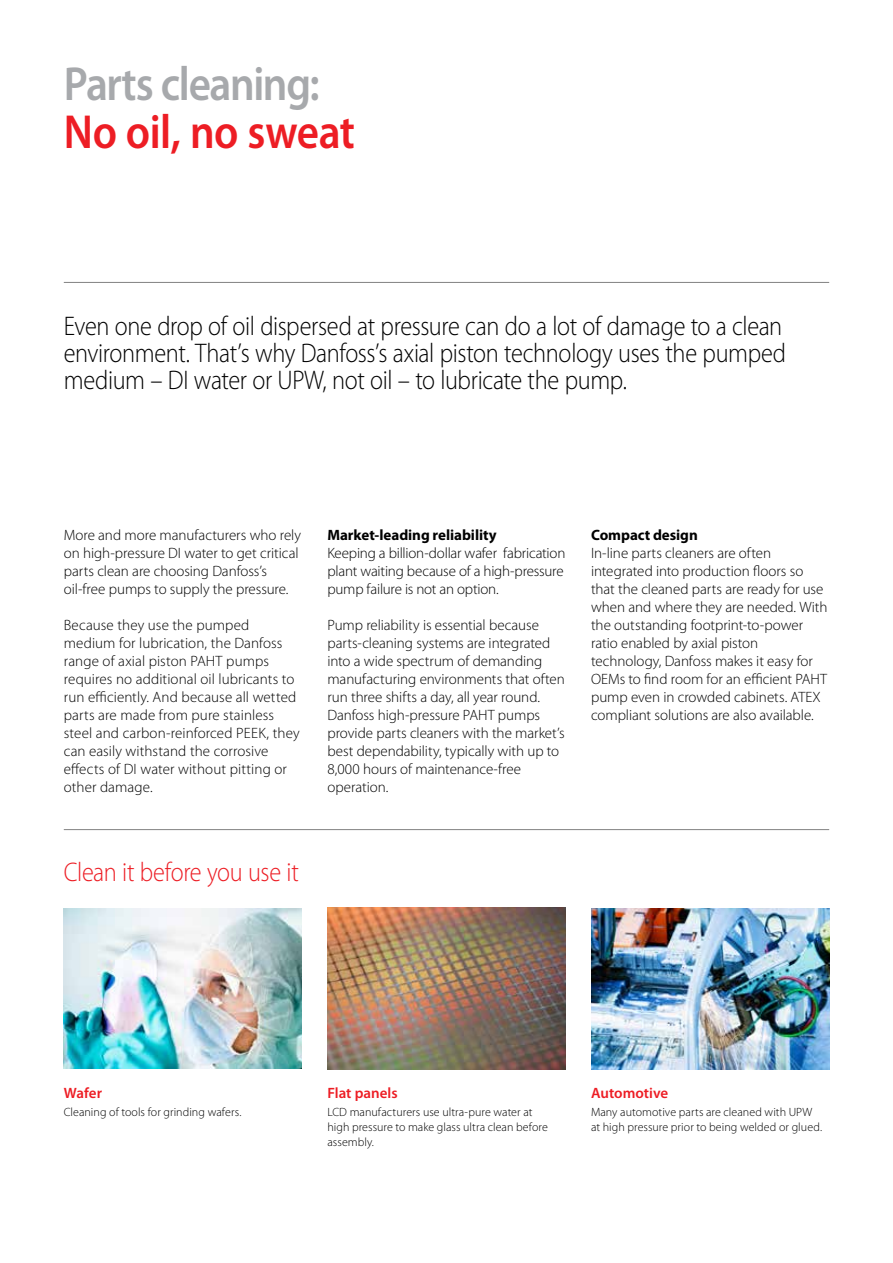
<style>
.page{position:relative;width:893px;height:1263px;background:#fff}
.page>*{position:absolute;margin:0;border:0;box-sizing:border-box;transform-origin:0 0}
.t1{font:600 48px "Myriad Pro";letter-spacing:-.03em;color:#a7a9ac;scale:.9 1}
.t2{font:600 48px "Myriad Pro";letter-spacing:-.01em;color:#ed1d24;scale:.9 1}
.t3{font:300 27px/27px "Myriad Pro";letter-spacing:-.015em;color:#000;scale:.9 1}
.t4{font:300 27px "Myriad Pro";letter-spacing:-.015em;color:#ed1d24;scale:.9 1}
.t5{font:300 15px/18px "Myriad Pro";color:#000}
.t6{font:700 15px "Myriad Pro";letter-spacing:-.005em;color:#000}
.t7{font:600 15px "Myriad Pro";color:#ed1d24}
.t8{font:300 12px/15px "Myriad Pro";letter-spacing:.005em;color:#000}
</style>
<div class="page">
<img style="left:327px;top:908px;width:239px;height:161px">
<hr style="left:64px;top:829px;width:765px;height:1px;background:#000">
<hr style="left:64px;top:282px;width:765px;height:1px;background:#000">
<img style="left:591px;top:908px;width:238px;height:161px">
<img style="left:64px;top:908px;width:238px;height:161px">
<h1 class="t1" style="left:64px;top:57px;width:286px">Parts cleaning:</h1>
<h1 class="t2" style="left:64px;top:105px;width:325px">No oil, no sweat</h1>
<h2 class="t3" style="left:64px;top:313px;width:804px">Even one drop of oil dispersed at pressure can do a lot of damage to a clean environment. That’s why Danfoss’s axial piston technology uses the pumped medium – DI water or UPW, not oil – to lubricate the pump.</h2>
<p class="t5" style="left:64px;top:526px;width:239px">More and more manufacturers who rely on high-pressure DI water to get critical parts clean are choosing Danfoss’s oil-free pumps to supply the pressure.</p>
<p class="t5" style="left:64px;top:616px;width:237px">Because they use the pumped medium for lubrication, the Danfoss range of axial piston PAHT pumps requires no additional oil lubricants to run efficiently. And because all wetted parts are made from pure stainless steel and carbon-reinforced PEEK, they can easily withstand the corrosive effects of DI water without pitting or other damage.</p>
<h2 class="t4" style="left:64px;top:857px;width:263px">Clean it before you use it</h2>
<p class="t6" style="left:327px;top:527px;width:171px">Market-leading reliability</p>
<p class="t5" style="left:327px;top:544px;width:239px;text-align:justify">Keeping a billion-dollar wafer fabrication plant waiting because of a high-pressure pump failure is not an option.</p>
<p class="t5" style="left:327px;top:616px;width:239px">Pump reliability is essential because parts-cleaning systems are integrated into a wide spectrum of demanding manufacturing environments that often run three shifts a day, all year round.<br>Danfoss high-pressure PAHT pumps provide parts cleaners with the market’s best dependability, typically with up to 8,000 hours of maintenance-free operation.</p>
<p class="t6" style="left:591px;top:527px;width:108px">Compact design</p>
<p class="t5" style="left:591px;top:544px;width:238px">In-line parts cleaners are often integrated into production floors so that the cleaned parts are ready for use when and where they are needed. With the outstanding footprint-to-power ratio enabled by axial piston technology, Danfoss makes it easy for OEMs to find room for an efficient PAHT pump even in crowded cabinets. ATEX compliant solutions are also available.</p>
<p class="t7" style="left:64px;top:1085px;width:40px">Wafer</p>
<p class="t8" style="left:64px;top:1105px;width:179px">Cleaning of tools for grinding wafers.</p>
<p class="t7" style="left:327px;top:1085px;width:72px">Flat panels</p>
<p class="t8" style="left:327px;top:1105px;width:222px">LCD manufacturers use ultra-pure water at high pressure to make glass ultra clean before assembly.</p>
<p class="t7" style="left:591px;top:1085px;width:79px">Automotive</p>
<p class="t8" style="left:591px;top:1105px;width:232px">Many automotive parts are cleaned with UPW at high pressure prior to being welded or glued.</p>
</div>
